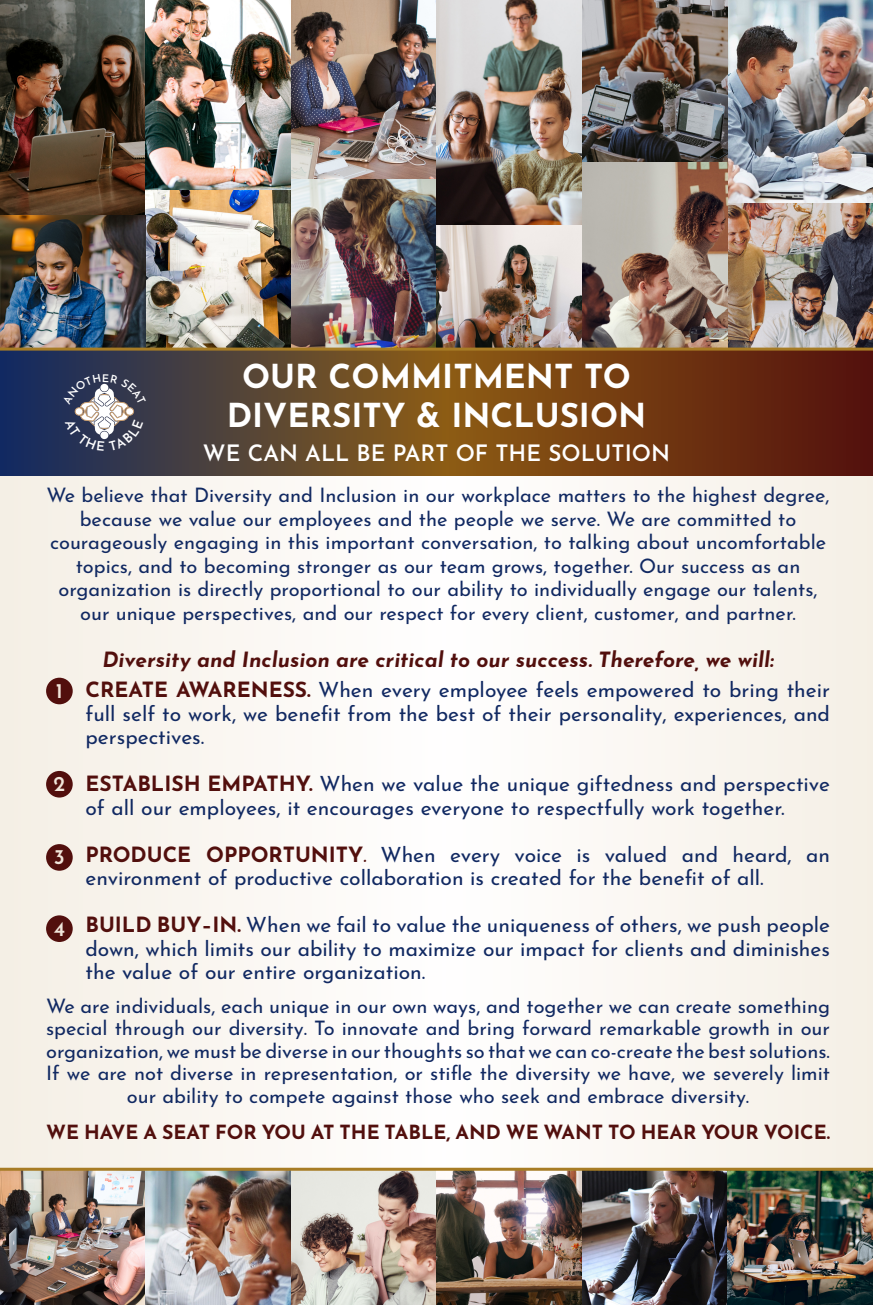
<style>
.page{position:relative;width:873px;height:1305px;background:#faf7f2}
.page>*{position:absolute;margin:0;border:0;box-sizing:border-box;transform-origin:0 0}
.t1{font:700 33px "Josefin Sans";color:#fff}
.t2{font:600 22.5px "Josefin Sans";color:#fff}
.t3{font:21px/23.5px "Josefin Sans";color:#112962;text-align:justify}
.t4{font:italic 700 21px "Josefin Sans";color:#520f0d}
.t5{font:600 21px "Josefin Sans";color:#f1e6db}
.t6{font:20px/23.5px "Josefin Sans";color:#112962;text-align:center}
.t7{font:700 19.5px "Josefin Sans";color:#520f0d}
.s1{font-weight:700;color:#520f0d}
.s2{font-style:italic;color:#520f0d}
</style>
<div class="page">
<img style="left:0;top:0;width:873px;height:348px">
<svg style="left:0;top:351px;width:873px;height:125px;background:#623c23"></svg>
<hr style="left:0;top:348px;width:873px;height:3px;background:#a77c25">
<img style="left:0;top:1171px;width:873px;height:134px">
<hr style="left:0;top:1168px;width:873px;height:3px;background:#a77c25">
<div style="left:46px;top:678px;width:27px;height:26px;background:#520f0d;border-radius:50%"></div>
<div style="left:46px;top:771px;width:27px;height:27px;background:#520f0d;border-radius:50%"></div>
<div style="left:46px;top:844px;width:27px;height:27px;background:#520f0d;border-radius:50%"></div>
<div style="left:46px;top:915px;width:27px;height:27px;background:#520f0d;border-radius:50%"></div>
<svg style="left:62px;top:374px;width:84px;height:77px;background:#595d70"></svg>
<p class="t1" style="left:242px;top:347px;width:390px">OUR COMMITMENT TO</p>
<p class="t1" style="left:227px;top:386px;width:421px">DIVERSITY &amp; INCLUSION</p>
<p class="t2" style="left:203px;top:434px;width:469px">WE CAN ALL BE PART OF THE SOLUTION</p>
<p class="t6" style="left:47px;top:481px;width:785px">We believe that Diversity and Inclusion in our workplace matters to the highest degree, because we value our employees and the people we serve. We are committed to courageously engaging in this important conversation, to talking about uncomfortable topics, and to becoming stronger as our team grows, together. Our success as an organization is directly proportional to our ability to individually engage our talents, our unique perspectives, and our respect for every client, customer, and partner.</p>
<p class="t4" style="left:102px;top:641px;width:673px">Diversity and Inclusion are critical to our success. Therefore, we will:</p>
<p class="t5" style="left:56px;top:673px;width:9px">1</p>
<p class="t5" style="left:54px;top:766px;width:13px">2</p>
<p class="t5" style="left:54px;top:838px;width:13px">3</p>
<p class="t5" style="left:54px;top:910px;width:13px">4</p>
<p class="t3" style="left:86px;top:676px;width:746px"><span class="s1">CREATE AWARENESS.</span> When every employee feels empowered to bring their full self to work, we benefit from the best of their personality, experiences, and perspectives.</p>
<p class="t3" style="left:86px;top:770px;width:746px"><span class="s1">ESTABLISH EMPATHY.</span> When we value the unique giftedness and perspective of all our employees, it encourages everyone to respectfully work together.</p>
<p class="t3" style="left:86px;top:840px;width:746px"><span class="s1">PRODUCE OPPORTUNITY</span><span class="s2">.</span> When every voice is valued and heard, an environment of productive collaboration is created for the benefit of all.</p>
<p class="t3" style="left:86px;top:911px;width:746px"><span class="s1">BUILD BUY–IN.</span> When we fail to value the uniqueness of others, we push people down, which limits our ability to maximize our impact for clients and diminishes the value of our entire organization.</p>
<p class="t6" style="left:46px;top:992px;width:785px;line-height:22.5px">We are individuals, each unique in our own ways, and together we can create something special through our diversity. To innovate and bring forward remarkable growth in our organization, we must be diverse in our thoughts so that we can co-create the best solutions.<br>If we are not diverse in representation, or stifle the diversity we have, we severely limit our ability to compete against those who seek and embrace diversity.</p>
<p class="t7" style="left:46px;top:1115px;width:786px">WE HAVE A SEAT FOR YOU AT THE TABLE, AND WE WANT TO HEAR YOUR VOICE.</p>
</div>
